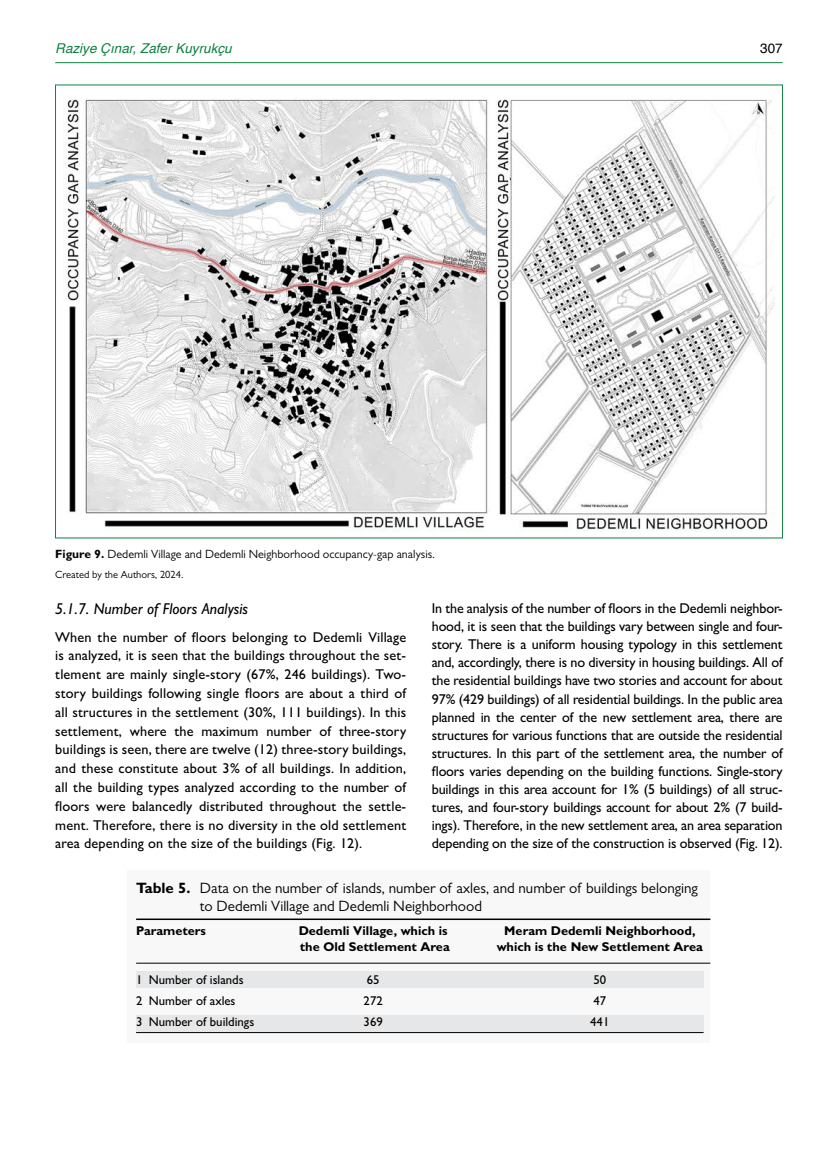
<style>
.page{position:relative;width:838px;height:1170px;background:#fff}
.page>*{position:absolute;margin:0;border:0;box-sizing:border-box;transform-origin:0 0}
.t1{font:italic 500 15.75px "Gill Sans MT Pro";color:#000}
.t2{font:15px/18px "Gill Sans MT Pro";color:#000}
.t3{font:500 14.25px/18px "Gill Sans MT Pro";color:#000;text-align:justify}
.t4{font:italic 13.5px "Helvetica";color:#0f8140}
.t5{font:13.5px "Helvetica";color:#000}
.t6{font:700 12.75px "Gill Sans MT Pro";color:#000}
.t7{font:500 12.75px "Gill Sans MT Pro";color:#000}
.t8{font:12px "Gill Sans MT Pro";color:#000}
.t9{font:10.5px "Gill Sans MT Pro";color:#000}
.s1{font-weight:700}
</style>
<div class="page">
<hr style="left:55px;top:62px;width:727px;height:1px;background:#0f8140">
<img style="left:65px;top:99px;width:709px;height:433px">
<div style="left:128px;top:870px;width:582px;height:172px;background:#f8f8f8"></div>
<div style="left:136px;top:971px;width:567px;height:17px;background:#e6e7e8"></div>
<div style="left:136px;top:1014px;width:567px;height:18px;background:#e6e7e8"></div>
<hr style="left:136px;top:918px;width:574px;height:1px;background:#000">
<hr style="left:136px;top:962px;width:574px;height:1px;background:#000">
<hr style="left:136px;top:1032px;width:567px;height:1px;background:#000">
<p class="t4" style="left:55px;top:37px;width:178px">Raziye Çınar, Zafer Kuyrukçu</p>
<p class="t5" style="left:760px;top:37px;width:24px">307</p>
<p class="t8" style="left:55px;top:547px;width:381px"><span class="s1">Figure 9.</span> Dedemli Village and Dedemli Neighborhood occupancy-gap analysis.</p>
<p class="t9" style="left:55px;top:568px;width:130px">Created by the Authors, 2024.</p>
<p class="t1" style="left:55px;top:599px;width:194px">5.1.7. Number of Floors Analysis</p>
<p class="t3" style="left:55px;top:627px;width:352px;line-height:18.8px">When the number of floors belonging to Dedemli Village is analyzed, it is seen that the buildings throughout the set&shy;tlement are mainly single-story (67%, 246 buildings). Two&shy;story buildings following single floors are about a third of all structures in the settlement (30%, 111 buildings). In this settlement, where the maximum number of three-story buildings is seen, there are twelve (12) three-story buildings, and these constitute about 3% of all buildings. In addition, all the building types analyzed according to the number of floors were balancedly distributed throughout the settle&shy;ment. Therefore, there is no diversity in the old settlement area depending on the size of the buildings (Fig. 12).</p>
<p class="t3" style="left:432px;top:599px;width:352px">In the analysis of the number of floors in the Dedemli neighbor&shy;hood, it is seen that the buildings vary between single and four&shy;story. There is a uniform housing typology in this settlement and, accordingly, there is no diversity in housing buildings. All of the residential buildings have two stories and account for about 97% (429 buildings) of all residential buildings. In the public area planned in the center of the new settlement area, there are structures for various functions that are outside the residential structures. In this part of the settlement area, the number of floors varies depending on the building functions. Single-story buildings in this area account for 1% (5 buildings) of all struc&shy;tures, and four-story buildings account for about 2% (7 build&shy;ings). Therefore, in the new settlement area, an area separation depending on the size of the construction is observed (Fig. 12).</p>
<p class="t2" style="left:200px;top:879px;width:499px;text-indent:-64px"><span class="s1">Table 5.</span> Data on the number of islands, number of axles, and number of buildings belonging to Dedemli Village and Dedemli Neighborhood</p>
<p class="t6" style="left:136px;top:923px;width:71px">Parameters</p>
<p class="t6" style="left:299px;top:923px;width:150px">Dedemli Village, which is</p>
<p class="t6" style="left:504px;top:923px;width:193px">Meram Dedemli Neighborhood,</p>
<p class="t6" style="left:300px;top:938px;width:151px">the Old Settlement Area</p>
<p class="t6" style="left:496px;top:938px;width:208px">which is the New Settlement Area</p>
<p class="t7" style="left:136px;top:972px;width:109px">1 Number of islands</p>
<p class="t7" style="left:367px;top:972px;width:14px">65</p>
<p class="t7" style="left:593px;top:972px;width:14px">50</p>
<p class="t7" style="left:136px;top:993px;width:101px">2 Number of axles</p>
<p class="t7" style="left:363px;top:993px;width:21px">272</p>
<p class="t7" style="left:593px;top:993px;width:14px">47</p>
<p class="t7" style="left:136px;top:1014px;width:120px">3 Number of buildings</p>
<p class="t7" style="left:363px;top:1014px;width:21px">369</p>
<p class="t7" style="left:590px;top:1014px;width:21px">441</p>
</div>
